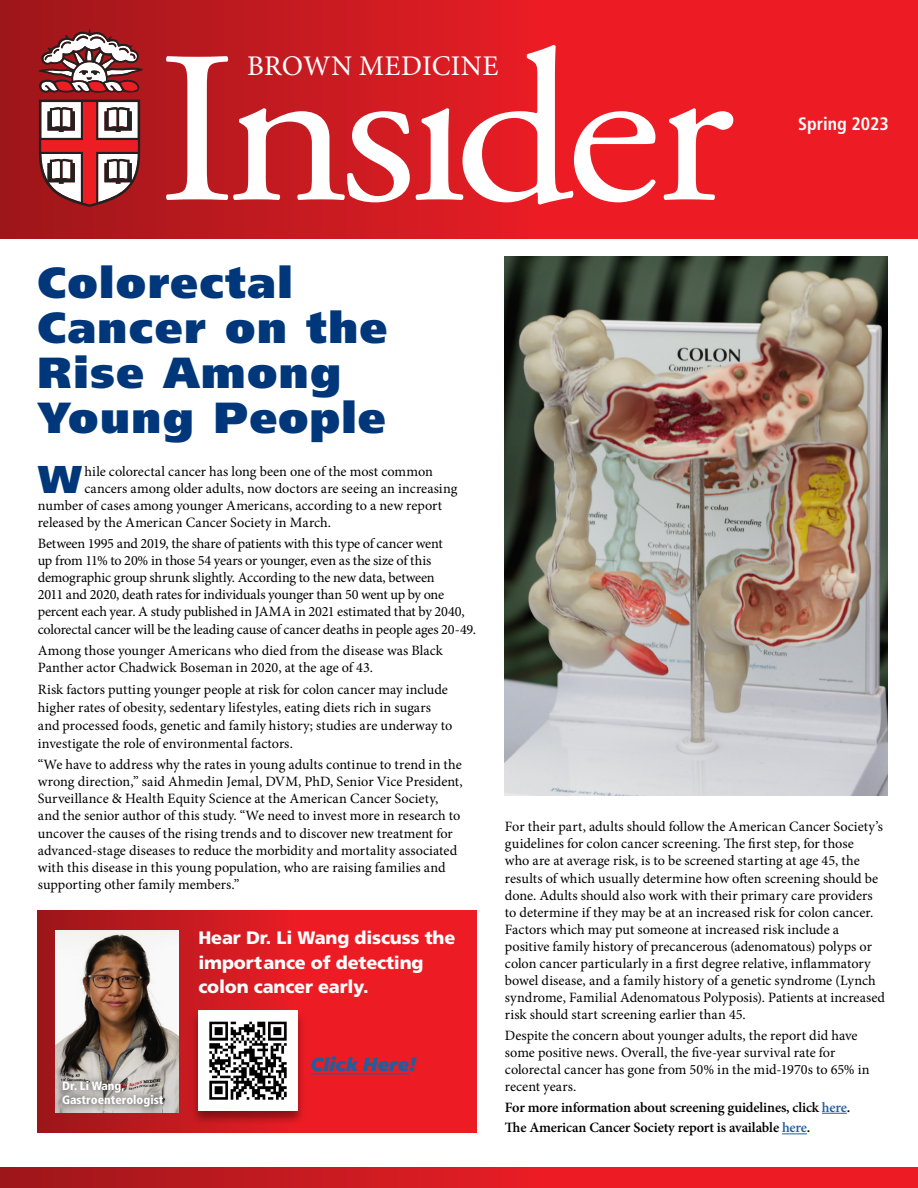
<style>
.page{position:relative;width:918px;height:1188px;background:#fff}
.page>*{position:absolute;margin:0;border:0;box-sizing:border-box;transform-origin:0 0}
.t1{font:900 43.5px/45px "Frutiger";letter-spacing:.04em;color:#00377b}
.t2{font:900 38.7px "Frutiger";color:#00377b}
.t3{font:28.5px "Minion Pro";letter-spacing:.01em;color:#fff}
.t4{font:italic 900 21px "Freight Sans Pro";color:#215e9e}
.t5{font:900 18px/24.8px "Frutiger";letter-spacing:-.01em;color:#fff}
.t6{font:700 condensed 18px "Frutiger";color:#fff}
.t7{font:14.25px/17.1px "Minion Pro";color:#000}
.t8{font:600 14.25px/20.5px "Minion Pro";letter-spacing:-.01em;color:#000}
.t9{font:900 condensed 12px/14.4px "Frutiger";color:#fff}
.s1{color:#215e9e}
</style>
<div class="page">
<svg style="left:0;top:0;width:918px;height:239px;background:#d61a21"></svg>
<svg style="left:166px;top:45px;width:567px;height:160px"></svg>
<svg style="left:39px;top:100px;width:101px;height:107px"></svg>
<svg style="left:39px;top:29px;width:104px;height:65px"></svg>
<svg style="left:0;top:1167px;width:918px;height:21px;background:#d31a21"></svg>
<img style="left:505px;top:256px;width:382px;height:539px">
<svg style="left:38px;top:910px;width:438px;height:222px;background:#de1b22"></svg>
<div style="left:190px;top:1010px;width:116px;height:116px;background:#000;opacity:.4"></div>
<img style="left:198px;top:1011px;width:100px;height:99px">
<svg style="left:822px;top:1113px;width:25px;height:1px"></svg>
<svg style="left:782px;top:1134px;width:25px;height:1px"></svg>
<img style="left:55px;top:930px;width:124px;height:183px">
<hr style="left:311px;top:1074px;width:98px;height:1px;background:#215e9e">
<div style="left:55px;top:1073px;width:115px;height:42px;background:#000;opacity:.75"></div>
<h3 class="t3" style="left:247px;top:47px;width:253px">BROWN MEDICINE</h3>
<p class="t6" style="left:798px;top:113px;width:92px">Spring 2023</p>
<h1 class="t1" style="left:38px;top:260px;width:351px">Colorectal<br>Cancer on the<br>Rise Among<br>Young People</h1>
<h2 class="t2" style="left:38px;top:456px;width:45px">W</h2>
<p class="t7" style="left:84px;top:463px;width:350px">hile colorectal cancer has long been one of the most common</p>
<p class="t7" style="left:84px;top:480px;width:375px">cancers among older adults, now doctors are seeing an increasing</p>
<p class="t7" style="left:38px;top:497px;width:406px">number of cases among younger Americans, according to a new report</p>
<p class="t7" style="left:38px;top:514px;width:295px">released by the American Cancer Society in March.</p>
<p class="t7" style="left:38px;top:535px;width:440px">Between 1995 and 2019, the share of patients with this type of cancer went<br>up from 11% to 20% in those 54 years or younger, even as the size of this demographic group shrunk slightly. According to the new data, between<br>2011 and 2020, death rates for individuals younger than 50 went up by one percent each year. A study published in JAMA in 2021 estimated that by 2040, colorectal cancer will be the leading cause of cancer deaths in people ages 20-49.</p>
<p class="t7" style="left:38px;top:642px;width:407px">Among those younger Americans who died from the disease was Black<br>Panther actor Chadwick Boseman in 2020, at the age of 43.</p>
<p class="t7" style="left:38px;top:680px;width:416px;line-height:18px">Risk factors putting younger people at risk for colon cancer may include higher rates of obesity, sedentary lifestyles, eating diets rich in sugars and processed foods, genetic and family history; studies are underway to investigate the role of environmental factors.</p>
<p class="t7" style="left:38px;top:756px;width:426px">“We have to address why the rates in young adults continue to trend in the wrong direction,” said Ahmedin Jemal, DVM, PhD, Senior Vice President, Surveillance &amp; Health Equity Science at the American Cancer Society, and the senior author of this study. “We need to invest more in research to uncover the causes of the rising trends and to discover new treatment for advanced-stage diseases to reduce the morbidity and mortality associated with this disease in this young population, who are raising families and supporting other family members.”</p>
<p class="t5" style="left:198px;top:925px;width:258px">Hear Dr. Li Wang discuss the importance of detecting colon cancer early.</p>
<p class="t9" style="left:62px;top:1079px;width:103px">Dr. Li Wang,<br>Gastroenterologist</p>
<h3 class="t4" style="left:311px;top:1050px;width:107px">Click Here!</h3>
<p class="t7" style="left:505px;top:818px;width:382px">For their part, adults should follow the American Cancer Society’s guidelines for colon cancer screening. The first step, for those<br>who are at average risk, is to be screened starting at age 45, the results of which usually determine how often screening should be done. Adults should also work with their primary care providers to determine if they may be at an increased risk for colon cancer.<br>Factors which may put someone at increased risk include a positive family history of precancerous (adenomatous) polyps or colon cancer particularly in a first degree relative, inflammatory bowel disease, and a family history of a genetic syndrome (Lynch syndrome, Familial Adenomatous Polyposis). Patients at increased risk should start screening earlier than 45.</p>
<p class="t7" style="left:505px;top:1027px;width:366px">Despite the concern about younger adults, the report did have some positive news. Overall, the five-year survival rate for colorectal cancer has gone from 50% in the mid-1970s to 65% in recent years.</p>
<p class="t8" style="left:505px;top:1097px;width:347px">For more information about screening guidelines, click <span class="s1">here</span>.<br>The American Cancer Society report is available <span class="s1">here</span>.</p>
</div>
